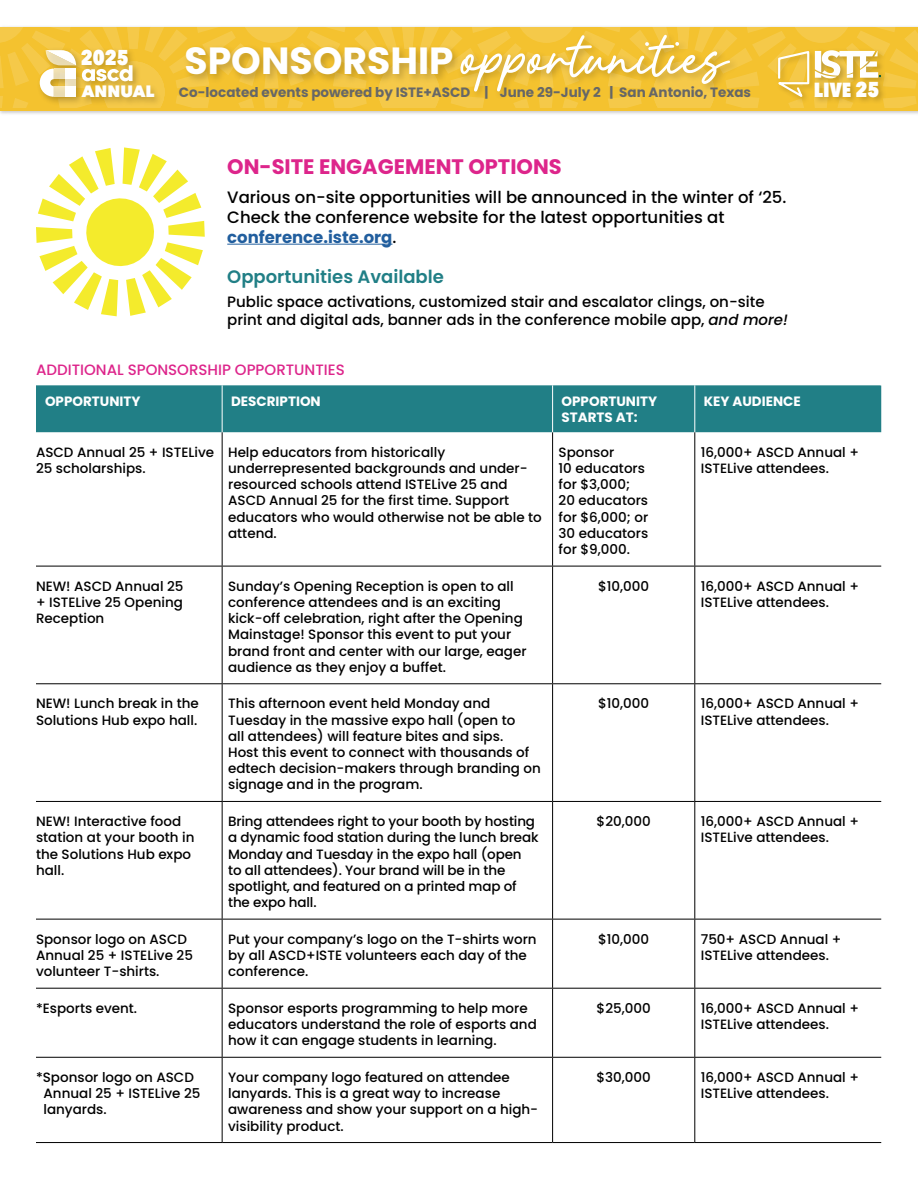
<style>
.page{position:relative;width:918px;height:1188px;background:#fff}
.page>*{position:absolute;margin:0;border:0;box-sizing:border-box;transform-origin:0 0}
.t1{font:75.6px "Roasted Bailey";color:#fff}
.t2{font:700 37.8px "Poppins";color:#fff}
.t3{font:800 condensed 21.3px "Avenir Next LT Pro";color:#fff}
.t4{font:700 21px "Poppins";color:#dd258b}
.t5{font:800 condensed 20.25px "Avenir Next LT Pro";color:#fff}
.t6{font:600 18px "Poppins";color:#217f86}
.t7{font:500 16.5px/19.8px "Poppins";color:#000}
.t8{font:800 16.35px "Avenir Next LT Pro";color:#fff}
.t9{font:500 15px/18px "Poppins";color:#000}
.t10{font:500 15px "Poppins";color:#dd258b}
.t11{font:500 13.5px/16.2px "Poppins";color:#000}
.t12{font:700 13.5px "Poppins";color:#666767}
.t13{font:700 13.5px/16.2px "Poppins";color:#fff}
.s1{font-weight:700;color:#215e9e}
.s2{font-style:italic}
.s3{font-size:21.3px}
</style>
<div class="page">
<div style="left:36px;top:385px;width:845px;height:47px;background:#217f86"></div>
<hr style="left:36px;top:566px;width:186px;height:1px;background:#000">
<hr style="left:222px;top:566px;width:331px;height:1px;background:#000">
<hr style="left:553px;top:566px;width:142px;height:1px;background:#000">
<hr style="left:695px;top:566px;width:186px;height:1px;background:#000">
<hr style="left:36px;top:683px;width:186px;height:1px;background:#000">
<hr style="left:222px;top:683px;width:331px;height:1px;background:#000">
<hr style="left:553px;top:683px;width:142px;height:1px;background:#000">
<hr style="left:695px;top:683px;width:186px;height:1px;background:#000">
<hr style="left:36px;top:801px;width:186px;height:1px;background:#000">
<hr style="left:222px;top:801px;width:331px;height:1px;background:#000">
<hr style="left:553px;top:801px;width:142px;height:1px;background:#000">
<hr style="left:695px;top:801px;width:186px;height:1px;background:#000">
<hr style="left:36px;top:919px;width:186px;height:1px;background:#000">
<hr style="left:222px;top:919px;width:331px;height:1px;background:#000">
<hr style="left:553px;top:919px;width:142px;height:1px;background:#000">
<hr style="left:695px;top:919px;width:186px;height:1px;background:#000">
<hr style="left:36px;top:988px;width:186px;height:1px;background:#000">
<hr style="left:222px;top:988px;width:331px;height:1px;background:#000">
<hr style="left:553px;top:988px;width:142px;height:1px;background:#000">
<hr style="left:695px;top:988px;width:186px;height:1px;background:#000">
<hr style="left:36px;top:1057px;width:186px;height:1px;background:#000">
<hr style="left:222px;top:1057px;width:331px;height:1px;background:#000">
<hr style="left:553px;top:1057px;width:142px;height:1px;background:#000">
<hr style="left:695px;top:1057px;width:186px;height:1px;background:#000">
<hr style="left:36px;top:1142px;width:186px;height:1px;background:#000">
<hr style="left:222px;top:1142px;width:331px;height:1px;background:#000">
<hr style="left:553px;top:1142px;width:142px;height:1px;background:#000">
<hr style="left:695px;top:1142px;width:186px;height:1px;background:#000">
<hr style="left:222px;top:432px;width:1px;height:134px;background:#000">
<hr style="left:552px;top:432px;width:1px;height:134px;background:#000">
<hr style="left:694px;top:432px;width:1px;height:134px;background:#000">
<hr style="left:222px;top:566px;width:1px;height:117px;background:#000">
<hr style="left:552px;top:566px;width:1px;height:117px;background:#000">
<hr style="left:694px;top:566px;width:1px;height:117px;background:#000">
<hr style="left:222px;top:684px;width:1px;height:117px;background:#000">
<hr style="left:552px;top:684px;width:1px;height:117px;background:#000">
<hr style="left:694px;top:684px;width:1px;height:117px;background:#000">
<hr style="left:222px;top:802px;width:1px;height:117px;background:#000">
<hr style="left:552px;top:802px;width:1px;height:117px;background:#000">
<hr style="left:694px;top:802px;width:1px;height:117px;background:#000">
<hr style="left:222px;top:919px;width:1px;height:69px;background:#000">
<hr style="left:552px;top:919px;width:1px;height:69px;background:#000">
<hr style="left:694px;top:919px;width:1px;height:69px;background:#000">
<hr style="left:222px;top:989px;width:1px;height:68px;background:#000">
<hr style="left:552px;top:989px;width:1px;height:68px;background:#000">
<hr style="left:694px;top:989px;width:1px;height:68px;background:#000">
<hr style="left:222px;top:1058px;width:1px;height:84px;background:#000">
<hr style="left:552px;top:1058px;width:1px;height:84px;background:#000">
<hr style="left:694px;top:1058px;width:1px;height:84px;background:#000">
<hr style="left:222px;top:385px;width:1px;height:47px;background:#fff">
<hr style="left:552px;top:385px;width:1px;height:47px;background:#fff">
<hr style="left:694px;top:385px;width:1px;height:47px;background:#fff">
<svg style="left:0;top:25px;width:918px;height:83px;background:#f4c94a"></svg>
<img style="left:773px;top:45px;width:127px;height:70px">
<svg style="left:771px;top:49px;width:110px;height:52px"></svg>
<img style="left:34px;top:42px;width:138px;height:73px">
<svg style="left:40px;top:50px;width:36px;height:47px"></svg>
<svg style="left:82px;top:65px;width:51px;height:16px"></svg>
<img style="left:162px;top:36px;width:282px;height:74px">
<img style="left:444px;top:25px;width:309px;height:90px">
<hr style="left:227px;top:244px;width:165px;height:1px;background:#215e9e">
<svg style="left:36px;top:147px;width:169px;height:169px"></svg>
<p class="t3" style="left:81px;top:45px;width:49px">2025</p>
<p class="t8" style="left:82px;top:81px;width:74px">ANNUAL</p>
<p class="t1" style="left:462px;top:10px;width:267px">opportunities</p>
<p class="t2" style="left:184px;top:39px;width:270px">SPONSORSHIP</p>
<p class="t12" style="left:179px;top:85px;width:574px">Co-located events powered by ISTE+ASCD | June 29-July 2 | San Antonio, Texas</p>
<p class="t4" style="left:227px;top:154px;width:336px">ON-SITE ENGAGEMENT OPTIONS</p>
<p class="t7" style="left:227px;top:187px;width:561px">Various on-site opportunities will be announced in the winter of ‘25.<br>Check the conference website for the latest opportunities at <span class="s1">conference.iste.org</span>.</p>
<p class="t6" style="left:227px;top:266px;width:218px">Opportunities Available</p>
<p class="t9" style="left:227px;top:292px;width:562px">Public space activations, customized stair and escalator clings, on-site print and digital ads, banner ads in the conference mobile app, <span class="s2">and more!</span></p>
<p class="t5" style="left:814px;top:77px;width:67px">LIVE <span class="s3">25</span></p>
<p class="t10" style="left:36px;top:361px;width:310px">ADDITIONAL SPONSORSHIP OPPORTUNTIES</p>
<p class="t13" style="left:45px;top:393px;width:97px">OPPORTUNITY</p>
<p class="t13" style="left:231px;top:393px;width:91px">DESCRIPTION</p>
<p class="t13" style="left:562px;top:393px;width:97px">OPPORTUNITY<br>STARTS AT:</p>
<p class="t13" style="left:704px;top:393px;width:98px">KEY AUDIENCE</p>
<p class="t11" style="left:36px;top:444px;width:180px">ASCD Annual 25 + ISTELive<br>25 scholarships.</p>
<p class="t11" style="left:228px;top:444px;width:315px">Help educators from historically underrepresented backgrounds and under&shy;resourced schools attend ISTELive 25 and ASCD Annual 25 for the first time. Support educators who would otherwise not be able to attend.</p>
<p class="t11" style="left:559px;top:444px;width:91px">Sponsor<br>10 educators for $3,000;<br>20 educators for $6,000; or<br>30 educators for $9,000.</p>
<p class="t11" style="left:701px;top:444px;width:160px">16,000+ ASCD Annual +<br>ISTELive attendees.</p>
<p class="t11" style="left:36px;top:578px;width:149px;text-align:justify">NEW! ASCD Annual 25 + ISTELive 25 Opening Reception</p>
<p class="t11" style="left:228px;top:578px;width:300px">Sunday’s Opening Reception is open to all conference attendees and is an exciting kick-off celebration, right after the Opening Mainstage! Sponsor this event to put your brand front and center with our large, eager audience as they enjoy a buffet.</p>
<p class="t11" style="left:598px;top:578px;width:53px">$10,000</p>
<p class="t11" style="left:701px;top:578px;width:160px">16,000+ ASCD Annual +<br>ISTELive attendees.</p>
<p class="t11" style="left:36px;top:696px;width:164px">NEW! Lunch break in the<br>Solutions Hub expo hall.</p>
<p class="t11" style="left:228px;top:696px;width:314px">This afternoon event held Monday and Tuesday in the massive expo hall (open to<br>all attendees) will feature bites and sips.<br>Host this event to connect with thousands of edtech decision-makers through branding on signage and in the program.</p>
<p class="t11" style="left:598px;top:696px;width:53px">$10,000</p>
<p class="t11" style="left:701px;top:696px;width:160px">16,000+ ASCD Annual +<br>ISTELive attendees.</p>
<p class="t11" style="left:36px;top:813px;width:160px">NEW! Interactive food station at your booth in the Solutions Hub expo hall.</p>
<p class="t11" style="left:228px;top:813px;width:312px">Bring attendees right to your booth by hosting a dynamic food station during the lunch break Monday and Tuesday in the expo hall (open<br>to all attendees). Your brand will be in the spotlight, and featured on a printed map of the expo hall.</p>
<p class="t11" style="left:597px;top:813px;width:56px">$20,000</p>
<p class="t11" style="left:701px;top:813px;width:160px">16,000+ ASCD Annual +<br>ISTELive attendees.</p>
<p class="t11" style="left:36px;top:931px;width:158px">Sponsor logo on ASCD<br>Annual 25 + ISTELive 25 volunteer T-shirts.</p>
<p class="t11" style="left:228px;top:931px;width:310px">Put your company’s logo on the T-shirts worn by all ASCD+ISTE volunteers each day of the conference.</p>
<p class="t11" style="left:598px;top:931px;width:53px">$10,000</p>
<p class="t11" style="left:701px;top:931px;width:142px">750+ ASCD Annual +<br>ISTELive attendees.</p>
<p class="t11" style="left:36px;top:1000px;width:103px">*Esports event.</p>
<p class="t11" style="left:228px;top:1000px;width:310px">Sponsor esports programming to help more educators understand the role of esports and how it can engage students in learning.</p>
<p class="t11" style="left:597px;top:1000px;width:56px">$25,000</p>
<p class="t11" style="left:701px;top:1000px;width:160px">16,000+ ASCD Annual +<br>ISTELive attendees.</p>
<p class="t11" style="left:44px;top:1069px;width:158px;text-indent:-8px">*Sponsor logo on ASCD<br>Annual 25 + ISTELive 25 lanyards.</p>
<p class="t11" style="left:228px;top:1069px;width:312px">Your company logo featured on attendee lanyards. This is a great way to increase awareness and show your support on a high&shy;visibility product.</p>
<p class="t11" style="left:596px;top:1069px;width:56px">$30,000</p>
<p class="t11" style="left:701px;top:1069px;width:160px">16,000+ ASCD Annual +<br>ISTELive attendees.</p>
</div>
